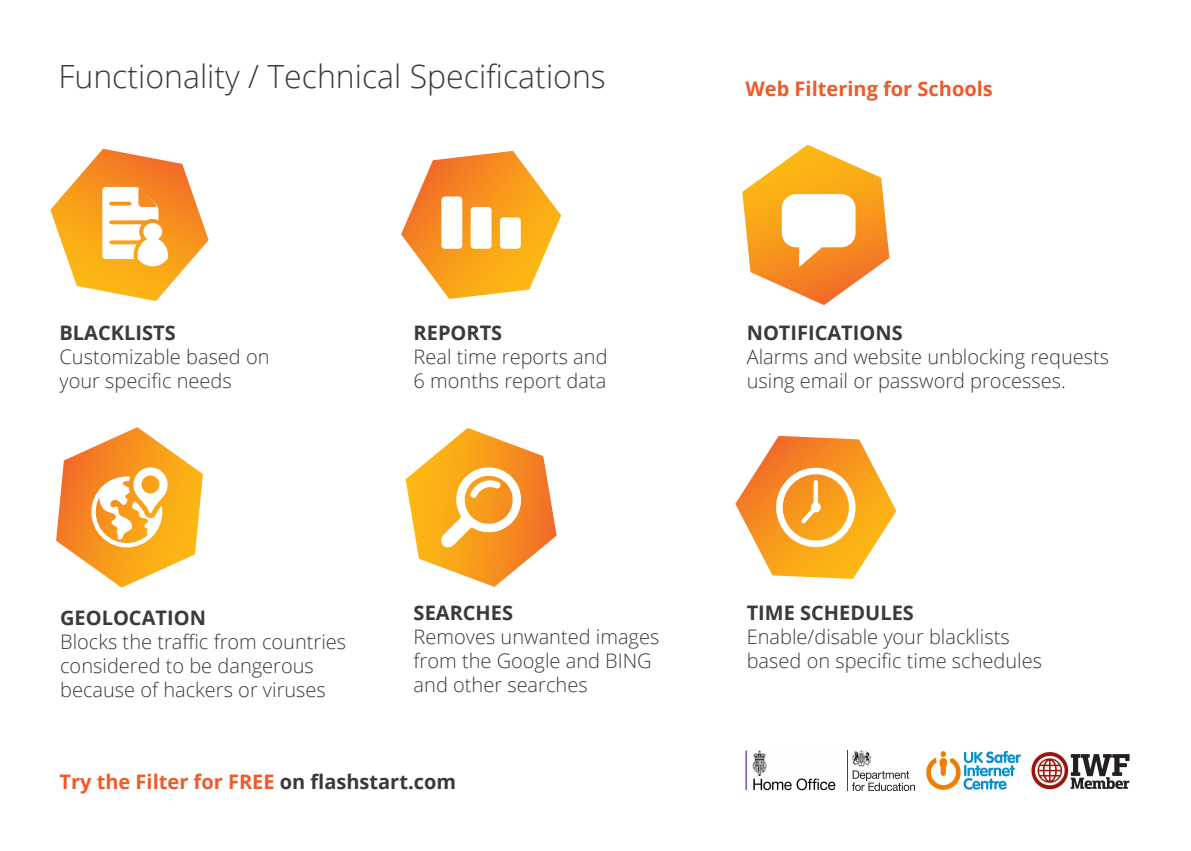
<style>
.page{position:relative;width:1191px;height:851px;background:#fff}
.page>*{position:absolute;margin:0;border:0;box-sizing:border-box;transform-origin:0 0}
.t1{font:300 32px "Open Sans";color:#3b3a3b}
.t2{font:300 20px/24px "Open Sans";color:#3b3a3b}
.t3{font:700 20px "Open Sans";color:#3b3a3b}
.t4{font:700 20px "Open Sans";color:#f05a28}
.s1{color:#3b3a3b}
</style>
<div class="page">
<svg style="left:401px;top:151px;width:160px;height:148px"></svg>
<svg style="left:50px;top:149px;width:159px;height:152px"></svg>
<div style="left:441px;top:196px;width:21px;height:53px;background:#fff;border-radius:3px"></div>
<div style="left:470px;top:207px;width:21px;height:42px;background:#fff;border-radius:3px"></div>
<div style="left:500px;top:217px;width:21px;height:32px;background:#fff;border-radius:3px"></div>
<svg style="left:742px;top:145px;width:147px;height:160px"></svg>
<svg style="left:735px;top:436px;width:161px;height:143px"></svg>
<svg style="left:405px;top:428px;width:151px;height:159px"></svg>
<svg style="left:56px;top:427px;width:147px;height:160px"></svg>
<img style="left:847px;top:750px;width:68px;height:40px">
<img style="left:745px;top:750px;width:91px;height:40px">
<img style="left:926px;top:751px;width:95px;height:38px">
<img style="left:1031px;top:752px;width:99px;height:37px">
<h1 class="t1" style="left:58px;top:54px;width:549px">Functionality / Technical Specifications</h1>
<p class="t4" style="left:745px;top:74px;width:249px">Web Filtering for Schools</p>
<p class="t3" style="left:60px;top:318px;width:118px">BLACKLISTS</p>
<p class="t2" style="left:60px;top:344px;width:211px">Customizable based on your specific needs</p>
<p class="t3" style="left:413px;top:318px;width:90px">REPORTS</p>
<p class="t2" style="left:413px;top:344px;width:195px">Real time reports and<br>6 months report data</p>
<p class="t3" style="left:60px;top:604px;width:147px">GEOLOCATION</p>
<p class="t2" style="left:60px;top:629px;width:287px">Blocks the traffic from countries considered to be dangerous because of hackers or viruses</p>
<p class="t3" style="left:413px;top:598px;width:101px">SEARCHES</p>
<p class="t2" style="left:413px;top:624px;width:247px">Removes unwanted images from the Google and BING and other searches</p>
<p class="t4" style="left:60px;top:767px;width:398px">Try the Filter for FREE <span class="s1">on flashstart.com</span></p>
<p class="t3" style="left:746px;top:318px;width:157px">NOTIFICATIONS</p>
<p class="t2" style="left:746px;top:344px;width:364px">Alarms and website unblocking requests using email or password processes.</p>
<p class="t3" style="left:746px;top:598px;width:169px">TIME SCHEDULES</p>
<p class="t2" style="left:746px;top:624px;width:297px">Enable/disable your blacklists based on specific time schedules</p>
</div>
